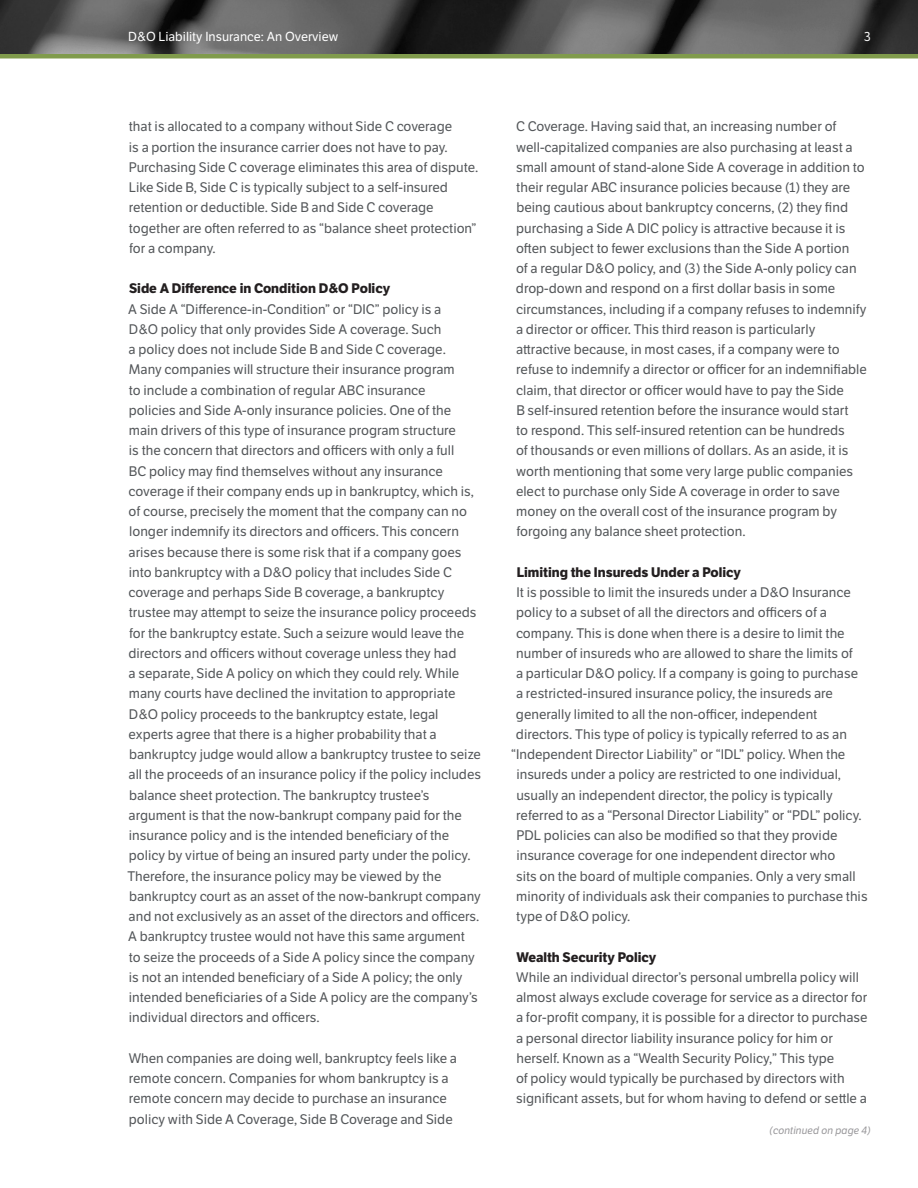
<style>
.page{position:relative;width:918px;height:1188px;background:#fff}
.page>*{position:absolute;margin:0;border:0;box-sizing:border-box;transform-origin:0 0}
.Body{font:13.5px/20.2px "LFT Etica";color:#54575a}
.t1{font:700 13.5px "LFT Etica";color:#231f20}
.t2{font:12.75px "LFT Etica";color:#fff}
.Continued{font:italic 10.5px "LFT Etica";color:#99989b}
</style>
<div class="page">
<img style="left:0;top:0;width:918px;height:54px">
<hr style="left:0;top:54px;width:918px;height:4px;background:#809b4c">
<p class="t2" style="left:128px;top:29px;width:211px">D&amp;O Liability Insurance: An Overview</p>
<p class="t2" style="left:864px;top:29px;width:8px">3</p>
<p class="Body" style="left:129px;top:117px;width:351px">that is allocated to a company without Side C coverage<br>is a portion the insurance carrier does not have to pay.<br>Purchasing Side C coverage eliminates this area of dispute.<br>Like Side B, Side C is typically subject to a self-insured retention or deductible. Side B and Side C coverage together are often referred to as “balance sheet protection” for a company.</p>
<h3 class="t1" style="left:129px;top:280px;width:263px">Side A Difference in Condition D&amp;O Policy</h3>
<p class="Body" style="left:127px;top:299px;width:355px">A Side A “Difference-in-Condition” or “DIC” policy is a<br>D&amp;O policy that only provides Side A coverage. Such<br>a policy does not include Side B and Side C coverage.<br>Many companies will structure their insurance program<br>to include a combination of regular ABC insurance<br>policies and Side A-only insurance policies. One of the main drivers of this type of insurance program structure<br>is the concern that directors and officers with only a full<br>BC policy may find themselves without any insurance coverage if their company ends up in bankruptcy, which is, of course, precisely the moment that the company can no longer indemnify its directors and officers. This concern arises because there is some risk that if a company goes into bankruptcy with a D&amp;O policy that includes Side C coverage and perhaps Side B coverage, a bankruptcy trustee may attempt to seize the insurance policy proceeds for the bankruptcy estate. Such a seizure would leave the directors and officers without coverage unless they had<br>a separate, Side A policy on which they could rely. While many courts have declined the invitation to appropriate D&amp;O policy proceeds to the bankruptcy estate, legal experts agree that there is a higher probability that a bankruptcy judge would allow a bankruptcy trustee to seize all the proceeds of an insurance policy if the policy includes balance sheet protection. The bankruptcy trustee’s argument is that the now-bankrupt company paid for the insurance policy and is the intended beneficiary of the policy by virtue of being an insured party under the policy.<br>Therefore, the insurance policy may be viewed by the bankruptcy court as an asset of the now-bankrupt company and not exclusively as an asset of the directors and officers.<br>A bankruptcy trustee would not have this same argument<br>to seize the proceeds of a Side A policy since the company is not an intended beneficiary of a Side A policy; the only intended beneficiaries of a Side A policy are the company’s individual directors and officers.</p>
<p class="Body" style="left:129px;top:1048px;width:330px">When companies are doing well, bankruptcy feels like a remote concern. Companies for whom bankruptcy is a remote concern may decide to purchase an insurance policy with Side A Coverage, Side B Coverage and Side</p>
<p class="Body" style="left:516px;top:117px;width:352px">C Coverage. Having said that, an increasing number of well-capitalized companies are also purchasing at least a small amount of stand-alone Side A coverage in addition to their regular ABC insurance policies because (1) they are being cautious about bankruptcy concerns, (2) they find purchasing a Side A DIC policy is attractive because it is often subject to fewer exclusions than the Side A portion<br>of a regular D&amp;O policy, and (3) the Side A-only policy can drop-down and respond on a first dollar basis in some circumstances, including if a company refuses to indemnify a director or officer. This third reason is particularly attractive because, in most cases, if a company were to refuse to indemnify a director or officer for an indemnifiable claim, that director or officer would have to pay the Side<br>B self-insured retention before the insurance would start<br>to respond. This self-insured retention can be hundreds<br>of thousands or even millions of dollars. As an aside, it is worth mentioning that some very large public companies elect to purchase only Side A coverage in order to save money on the overall cost of the insurance program by forgoing any balance sheet protection.</p>
<h3 class="t1" style="left:517px;top:564px;width:226px">Limiting the Insureds Under a Policy</h3>
<p class="Body" style="left:516px;top:583px;width:336px">It is possible to limit the insureds under a D&amp;O Insurance</p>
<p class="Body" style="left:516px;top:603px;width:312px">policy to a subset of all the directors and officers of a</p>
<p class="Body" style="left:516px;top:623px;width:330px">company. This is done when there is a desire to limit the</p>
<p class="Body" style="left:516px;top:643px;width:338px">number of insureds who are allowed to share the limits of</p>
<p class="Body" style="left:516px;top:664px;width:344px">a particular D&amp;O policy. If a company is going to purchase</p>
<p class="Body" style="left:516px;top:684px;width:318px">a restricted-insured insurance policy, the insureds are</p>
<p class="Body" style="left:516px;top:704px;width:303px">generally limited to all the non-officer, independent</p>
<p class="Body" style="left:516px;top:724px;width:333px">directors. This type of policy is typically referred to as an</p>
<p class="Body" style="left:511px;top:745px;width:336px">“Independent Director Liability” or “IDL” policy. When the</p>
<p class="Body" style="left:516px;top:765px;width:326px">insureds under a policy are restricted to one individual,</p>
<p class="Body" style="left:516px;top:785px;width:318px">usually an independent director, the policy is typically</p>
<p class="Body" style="left:516px;top:805px;width:347px">referred to as a “Personal Director Liability” or “PDL” policy.</p>
<p class="Body" style="left:516px;top:826px;width:323px">PDL policies can also be modified so that they provide</p>
<p class="Body" style="left:516px;top:846px;width:321px">insurance coverage for one independent director who</p>
<p class="Body" style="left:516px;top:866px;width:341px">sits on the board of multiple companies. Only a very small</p>
<p class="Body" style="left:516px;top:886px;width:353px">minority of individuals ask their companies to purchase this</p>
<p class="Body" style="left:516px;top:907px;width:116px">type of D&amp;O policy.</p>
<h3 class="t1" style="left:516px;top:949px;width:141px">Wealth Security Policy</h3>
<p class="Body" style="left:516px;top:967px;width:353px">While an individual director’s personal umbrella policy will almost always exclude coverage for service as a director for a for-profit company, it is possible for a director to purchase a personal director liability insurance policy for him or herself. Known as a “Wealth Security Policy,” This type<br>of policy would typically be purchased by directors with significant assets, but for whom having to defend or settle a</p>
<p class="Continued" style="left:770px;top:1124px;width:103px">(continued on page 4)</p>
</div>
